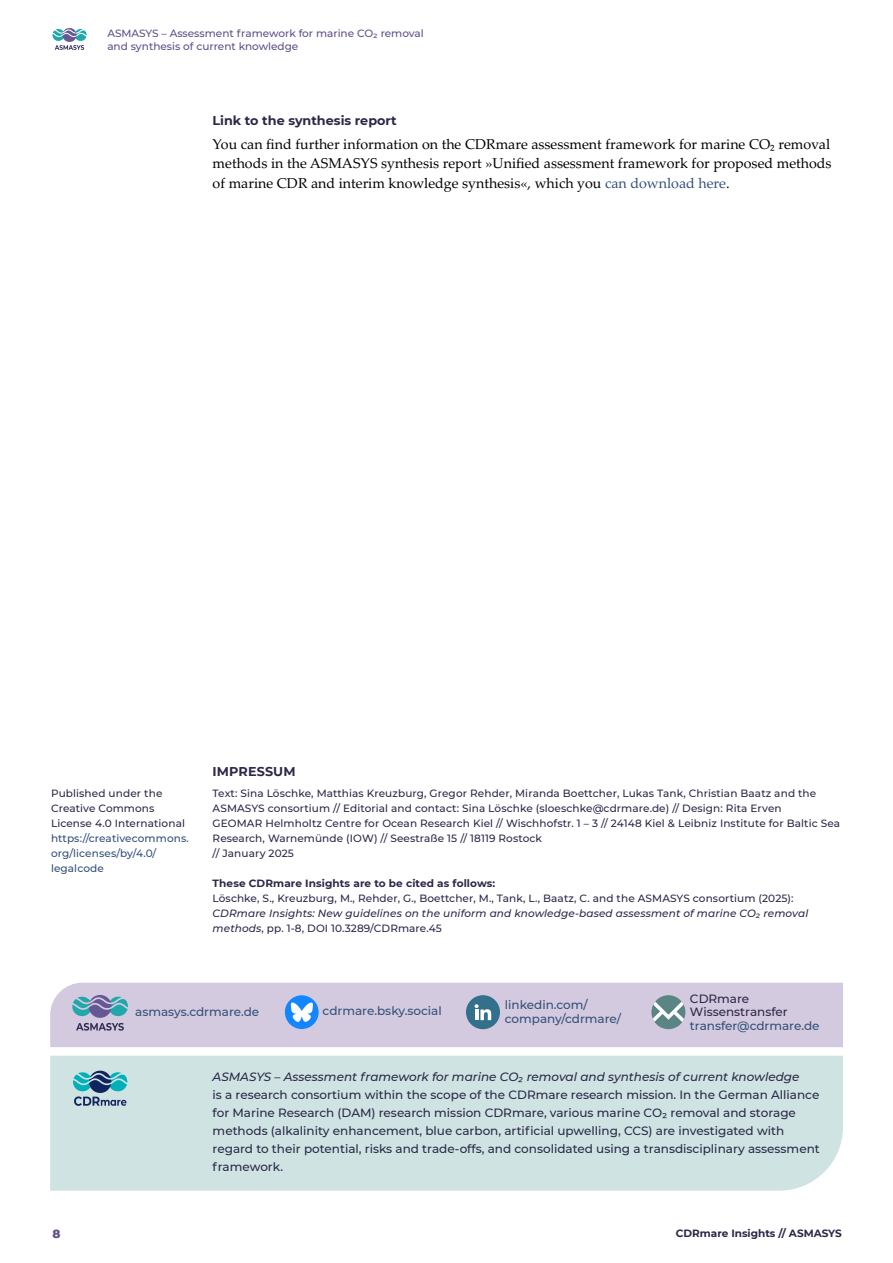
<style>
.page{position:relative;width:893px;height:1263px;background:#fff}
.page>*{position:absolute;margin:0;border:0;box-sizing:border-box;transform-origin:0 0}
.t1{font:14.25px/19.5px "Palatino Linotype";color:#000;text-align:justify}
.t2{font:700 12.75px "Montserrat";color:#2b2848}
.t3{font:500 12px/18px "Montserrat";color:#2b2848}
.t4{font:500 12px/13.5px "Montserrat";color:#325077}
.t5{font:italic 500 12px "Montserrat";color:#2b2848}
.t6{font:800 12px "Montserrat";color:#604f89}
.t7{font:500 10.5px/15px "Montserrat";letter-spacing:.01em;color:#2b2848}
.t8{font:italic 500 10.5px/15px "Montserrat";letter-spacing:.01em;color:#2b2848}
.t9{font:500 10.5px/12.6px "Montserrat";color:#604f89}
.t10{font:700 10.5px "Montserrat";letter-spacing:.005em;color:#2b2848}
.t11{font:500 10.5px/15px "Montserrat";letter-spacing:.01em;color:#325077}
.s1{color:#325077}
.s2{font-style:normal}
</style>
<div class="page">
<svg style="left:52px;top:28px;width:35px;height:22px"></svg>
<div style="left:50px;top:983px;width:793px;height:64px;background:#d4cadf"></div>
<div style="left:651px;top:995px;width:34px;height:34px;background:#5a8584;border-radius:50%"></div>
<svg style="left:651px;top:996px;width:34px;height:30px"></svg>
<div style="left:466px;top:995px;width:34px;height:34px;background:#32708b;border-radius:50%"></div>
<svg style="left:475px;top:1004px;width:16px;height:16px"></svg>
<div style="left:50px;top:1056px;width:793px;height:135px;background:#cfe3e2"></div>
<svg style="left:72px;top:995px;width:56px;height:35px;background:#8ba2bb"></svg>
<svg style="left:73px;top:1069px;width:55px;height:37px;background:#74a7b7"></svg>
<div style="left:285px;top:995px;width:34px;height:34px;background:#1285ff;border-radius:50%"></div>
<svg style="left:290px;top:1002px;width:23px;height:23px"></svg>
<p class="t9" style="left:107px;top:26px;width:318px">ASMASYS – Assessment framework for marine CO2 removal and synthesis of current knowledge</p>
<p class="t2" style="left:213px;top:111px;width:186px">Link to the synthesis report</p>
<p class="t1" style="left:213px;top:134px;width:621px">You can find further information on the CDRmare assessment framework for marine CO₂ removal methods in the ASMASYS synthesis report »Unified assessment framework for proposed methods of marine CDR and interim knowledge synthesis«, which you <span class="s1">can download here</span>.</p>
<p class="t7" style="left:51px;top:786px;width:135px">Published under the<br>Creative Commons<br>License 4.0 International</p>
<p class="t11" style="left:51px;top:831px;width:139px">https://creativecommons. org/licenses/by/4.0/ legalcode</p>
<p class="t2" style="left:213px;top:762px;width:85px">IMPRESSUM</p>
<p class="t7" style="left:213px;top:785px;width:629px">Text: Sina Löschke, Matthias Kreuzburg, Gregor Rehder, Miranda Boettcher, Lukas Tank, Christian Baatz and the ASMASYS consortium // Editorial and contact: Sina Löschke (sloeschke@cdrmare.de) // Design: Rita Erven<br>GEOMAR Helmholtz Centre for Ocean Research Kiel // Wischhofstr. 1 – 3 // 24148 Kiel &amp; Leibniz Institute for Baltic Sea Research, Warnemünde (IOW) // Seestraße 15 // 18119 Rostock<br>// January 2025</p>
<p class="t10" style="left:213px;top:875px;width:284px">These CDRmare Insights are to be cited as follows:</p>
<p class="t7" style="left:213px;top:890px;width:582px">Löschke, S., Kreuzburg, M., Rehder, G., Boettcher, M., Tank, L., Baatz, C. and the ASMASYS consortium (2025):</p>
<p class="t8" style="left:213px;top:905px;width:597px">CDRmare Insights: New guidelines on the uniform and knowledge-based assessment of marine CO2 removal methods<span class="s2">, pp. 1-8, DOI 10.3289/CDRmare.45</span></p>
<p class="t4" style="left:135px;top:1004px;width:126px">asmasys.cdrmare.de</p>
<p class="t4" style="left:323px;top:1004px;width:121px">cdrmare.bsky.social</p>
<p class="t4" style="left:505px;top:998px;width:118px">linkedin.com/ company/cdrmare/</p>
<p class="t3" style="left:690px;top:991px;width:99px;line-height:13.5px">CDRmare<br>Wissenstransfer</p>
<p class="t4" style="left:690px;top:1018px;width:131px">transfer@cdrmare.de</p>
<p class="t5" style="left:213px;top:1069px;width:588px">ASMASYS – Assessment framework for marine CO2 removal and synthesis of current knowledge</p>
<p class="t3" style="left:213px;top:1085px;width:609px">is a research consortium within the scope of the CDRmare research mission. In the German Alliance for Marine Research (DAM) research mission CDRmare, various marine CO2 removal and storage methods (alkalinity enhancement, blue carbon, artificial upwelling, CCS) are investigated with regard to their potential, risks and trade-offs, and consolidated using a transdisciplinary assessment framework.</p>
<p class="t6" style="left:52px;top:1225px;width:10px">8</p>
<p class="t10" style="left:676px;top:1226px;width:168px">CDRmare Insights // ASMASYS</p>
</div>
